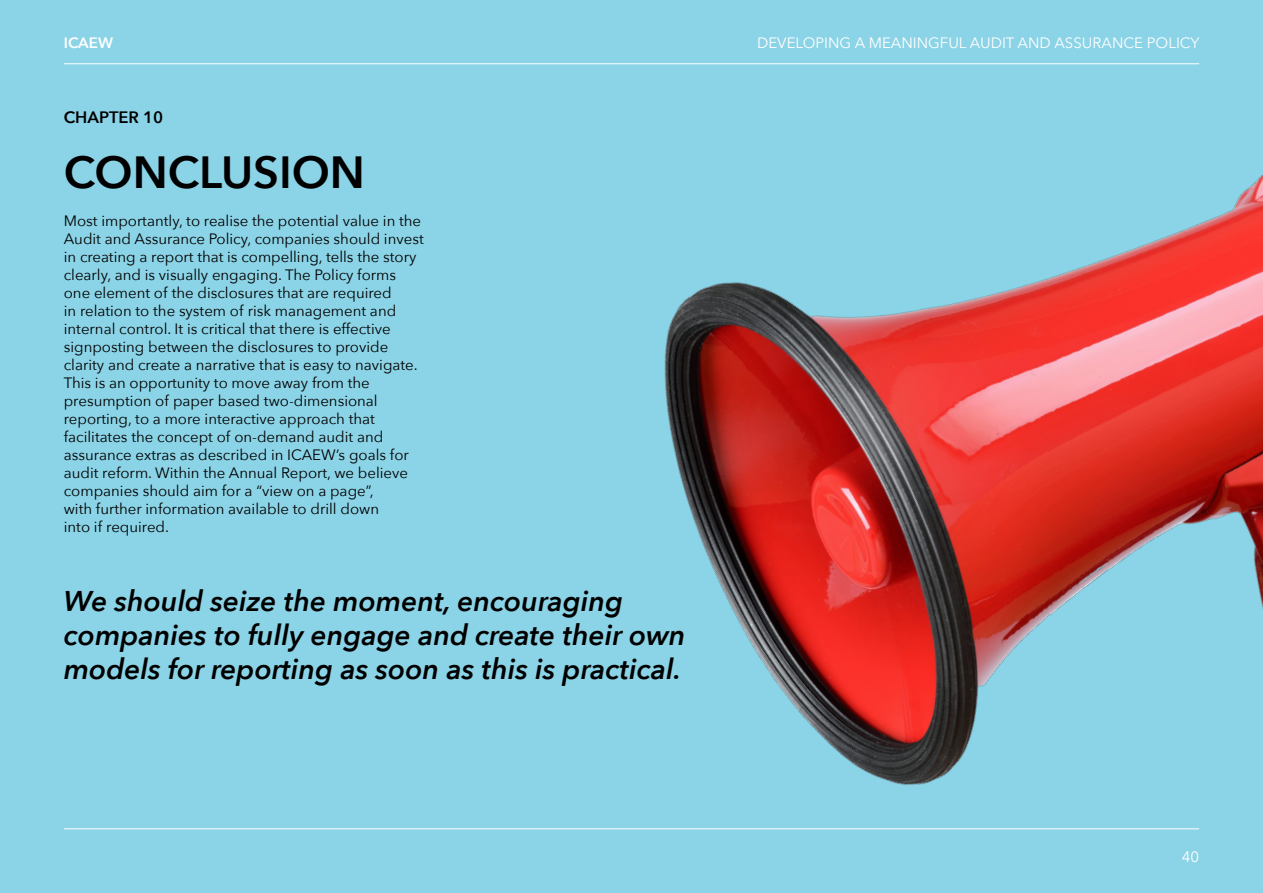
<style>
.page{position:relative;width:1263px;height:893px;background:#8bd3e6}
.page>*{position:absolute;margin:0;border:0;box-sizing:border-box;transform-origin:0 0}
.t1{font:600 45px "Avenir Next";color:#000}
.t2{font:italic 600 28.5px/34.2px "Avenir Next";color:#000}
.t3{font:600 16.5px "Avenir Next";color:#000}
.t4{font:15px/18px "Avenir Next";color:#000}
.t5{font:15px "Avenir Next";color:#fff}
.t6{font:600 15px "Avenir Next";color:#fff}
</style>
<div class="page">
<img style="left:359px;top:63px;width:904px;height:767px">
<hr style="left:64px;top:64px;width:1135px;height:1px;background:#fff">
<hr style="left:64px;top:828px;width:1135px;height:1px;background:#fff">
<p class="t6" style="left:64px;top:30px;width:51px">ICAEW</p>
<p class="t5" style="left:757px;top:30px;width:444px">DEVELOPING A MEANINGFUL AUDIT AND ASSURANCE POLICY</p>
<p class="t3" style="left:64px;top:103px;width:101px">CHAPTER 10</p>
<h1 class="t1" style="left:64px;top:134px;width:303px">CONCLUSION</h1>
<p class="t4" style="left:64px;top:211px;width:361px">Most importantly, to realise the potential value in the Audit and Assurance Policy, companies should invest in creating a report that is compelling, tells the story clearly, and is visually engaging. The Policy forms one element of the disclosures that are required<br>in relation to the system of risk management and internal control. It is critical that there is effective signposting between the disclosures to provide clarity and create a narrative that is easy to navigate.<br>This is an opportunity to move away from the presumption of paper based two-dimensional reporting, to a more interactive approach that facilitates the concept of on-demand audit and assurance extras as described in ICAEW’s goals for audit reform. Within the Annual Report, we believe companies should aim for a “view on a page”,<br>with further information available to drill down<br>into if required.</p>
<h2 class="t2" style="left:64px;top:583px;width:623px">We should seize the moment, encouraging companies to fully engage and create their own models for reporting as soon as this is practical.</h2>
<p class="t5" style="left:1182px;top:844px;width:19px">40</p>
</div>
